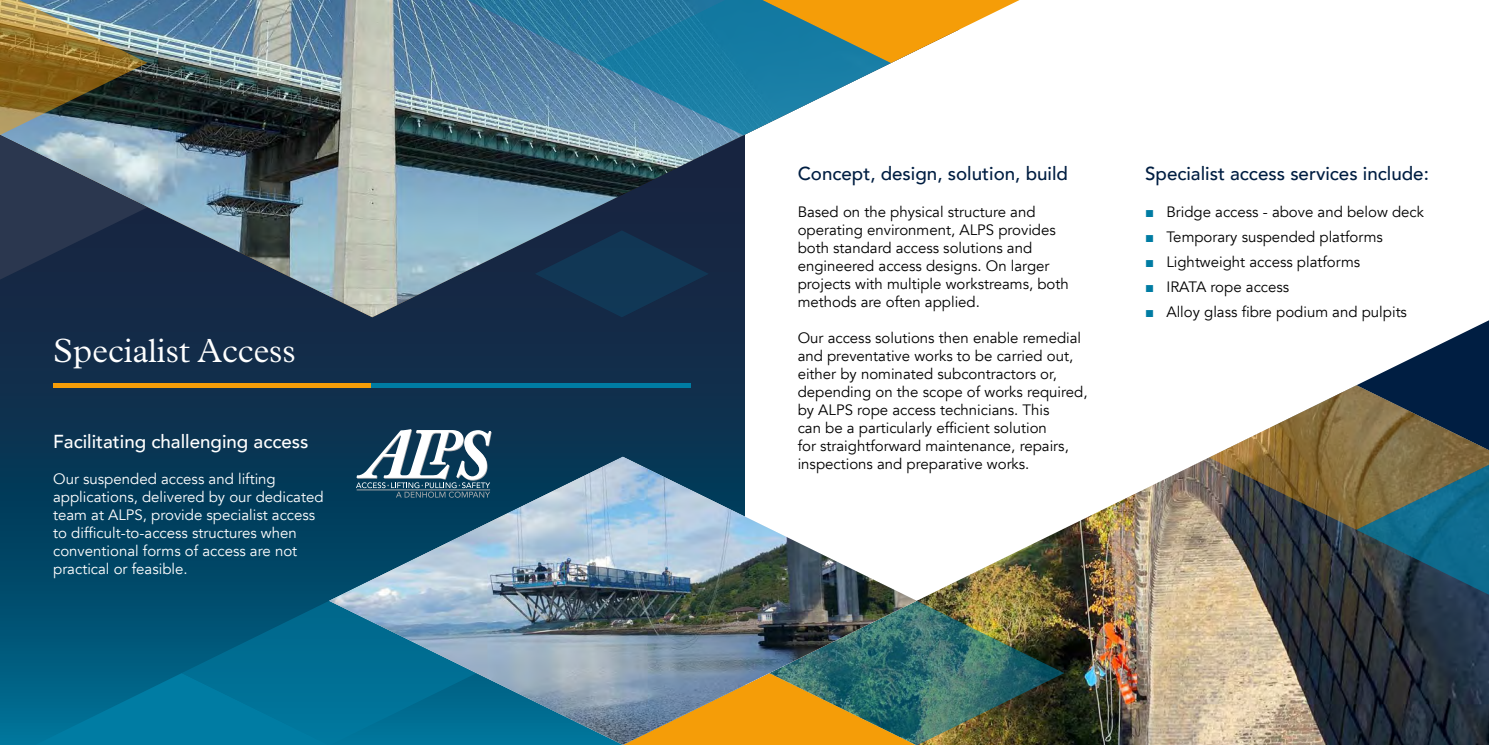
<style>
.page{position:relative;width:1489px;height:745px;background:#fff}
.page>*{position:absolute;margin:0;border:0;box-sizing:border-box;transform-origin:0 0}
.t1{font:300 33.75px "Plantin MT Pro";color:#fff}
.t2{font:500 18.75px "Avenir";color:#001e42}
.t3{font:500 18.75px "Avenir";color:#fff}
.t4{font:15px/18px "Avenir";color:#000}
.t5{font:15px/18px "Avenir";color:#fff}
.s1{font-family:"Arial";color:#007ca3}
</style>
<div class="page">
<svg style="left:0;top:317px;width:744px;height:427px;background:#0b3654"></svg>
<hr style="left:53px;top:383px;width:318px;height:4px;background:#f59d08">
<hr style="left:371px;top:383px;width:320px;height:4px;background:#007ca3">
<svg style="left:356px;top:429px;width:135px;height:27px"></svg>
<img style="left:0;top:0;width:745px;height:317px">
<img style="left:918px;top:458px;width:570px;height:286px">
<svg style="left:419px;top:0;width:600px;height:135px"></svg>
<svg style="left:1208px;top:320px;width:280px;height:296px"></svg>
<img style="left:916px;top:600px;width:148px;height:144px">
<svg style="left:35px;top:600px;width:294px;height:144px;background:#00678b"></svg>
<svg style="left:0;top:0;width:147px;height:279px;background:#5e6460"></svg>
<svg style="left:535px;top:230px;width:173px;height:87px;background:#132f4d"></svg>
<img style="left:329px;top:456px;width:587px;height:288px">
<h1 class="t1" style="left:53px;top:331px;width:244px">Specialist Access</h1>
<p class="t3" style="left:53px;top:425px;width:257px">Facilitating challenging access</p>
<p class="t5" style="left:53px;top:470px;width:272px">Our suspended access and lifting applications, delivered by our dedicated team at ALPS, provide specialist access to difficult-to-access structures when conventional forms of access are not practical or feasible.</p>
<p class="t2" style="left:797px;top:157px;width:272px">Concept, design, solution, build</p>
<p class="t4" style="left:797px;top:202px;width:273px">Based on the physical structure and operating environment, ALPS provides both standard access solutions and engineered access designs. On larger projects with multiple workstreams, both methods are often applied.</p>
<p class="t4" style="left:797px;top:328px;width:291px">Our access solutions then enable remedial and preventative works to be carried out, either by nominated subcontractors or, depending on the scope of works required, by ALPS rope access technicians. This<br>can be a particularly efficient solution<br>for straightforward maintenance, repairs, inspections and preparative works.</p>
<p class="t2" style="left:1144px;top:157px;width:285px">Specialist access services include:</p>
<p class="t4" style="left:1144px;top:202px;width:280px"><span class="s1">■</span> Bridge access - above and below deck</p>
<p class="t4" style="left:1144px;top:227px;width:239px"><span class="s1">■</span> Temporary suspended platforms</p>
<p class="t4" style="left:1144px;top:253px;width:217px"><span class="s1">■</span> Lightweight access platforms</p>
<p class="t4" style="left:1144px;top:278px;width:146px"><span class="s1">■</span> IRATA rope access</p>
<p class="t4" style="left:1144px;top:303px;width:263px"><span class="s1">■</span> Alloy glass fibre podium and pulpits</p>
</div>
